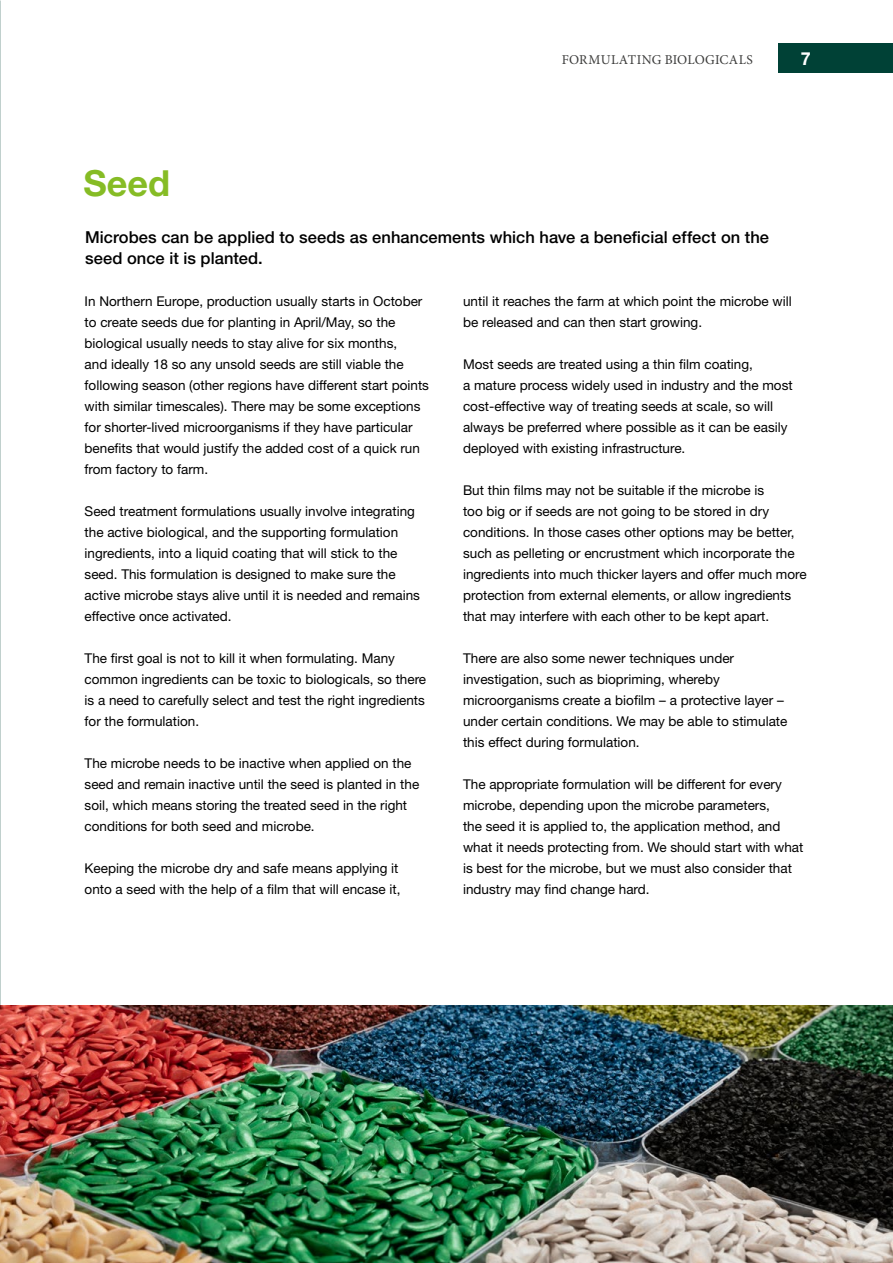
<style>
.page{position:relative;width:893px;height:1263px;background:#fff}
.page>*{position:absolute;margin:0;border:0;box-sizing:border-box;transform-origin:0 0}
.t1{font:700 36px "Helvetica Neue LT Std";color:#86bc25}
.t2{font:700 18px "Helvetica Neue LT Std";color:#fff}
.t3{font:500 16.5px/21px "Helvetica Neue LT Std";letter-spacing:.005em;color:#000}
.t4{font:13.5px/21px "Helvetica Neue LT Std";color:#000}
.t5{font:13.5px "Minion Pro";letter-spacing:.02em;color:#3c3c3b}
</style>
<div class="page">
<img style="left:0;top:1006px;width:893px;height:257px">
<div style="left:779px;top:43px;width:114px;height:30px;background:#004136"></div>
<h1 class="t1" style="left:84px;top:161px;width:88px">Seed</h1>
<p class="t5" style="left:562px;top:50px;width:193px">FORMULATING BIOLOGICALS</p>
<h2 class="t2" style="left:801px;top:47px;width:12px">7</h2>
<p class="t3" style="left:85px;top:226px;width:686px">Microbes can be applied to seeds as enhancements which have a beneficial effect on the seed once it is planted.</p>
<p class="t4" style="left:85px;top:291px;width:346px">In Northern Europe, production usually starts in October to create seeds due for planting in April/May, so the biological usually needs to stay alive for six months,<br>and ideally 18 so any unsold seeds are still viable the following season (other regions have different start points with similar timescales). There may be some exceptions for shorter-lived microorganisms if they have particular benefits that would justify the added cost of a quick run from factory to farm.</p>
<p class="t4" style="left:85px;top:501px;width:337px">Seed treatment formulations usually involve integrating the active biological, and the supporting formulation ingredients, into a liquid coating that will stick to the seed. This formulation is designed to make sure the active microbe stays alive until it is needed and remains effective once activated.</p>
<p class="t4" style="left:85px;top:648px;width:343px">The first goal is not to kill it when formulating. Many common ingredients can be toxic to biologicals, so there is a need to carefully select and test the right ingredients for the formulation.</p>
<p class="t4" style="left:85px;top:753px;width:336px">The microbe needs to be inactive when applied on the seed and remain inactive until the seed is planted in the soil, which means storing the treated seed in the right conditions for both seed and microbe.</p>
<p class="t4" style="left:85px;top:858px;width:317px">Keeping the microbe dry and safe means applying it onto a seed with the help of a film that will encase it,</p>
<p class="t4" style="left:463px;top:291px;width:330px">until it reaches the farm at which point the microbe will be released and can then start growing.</p>
<p class="t4" style="left:463px;top:354px;width:331px">Most seeds are treated using a thin film coating,<br>a mature process widely used in industry and the most cost-effective way of treating seeds at scale, so will always be preferred where possible as it can be easily deployed with existing infrastructure.</p>
<p class="t4" style="left:463px;top:480px;width:345px">But thin films may not be suitable if the microbe is<br>too big or if seeds are not going to be stored in dry conditions. In those cases other options may be better, such as pelleting or encrustment which incorporate the ingredients into much thicker layers and offer much more protection from external elements, or allow ingredients that may interfere with each other to be kept apart.</p>
<p class="t4" style="left:463px;top:648px;width:326px">There are also some newer techniques under investigation, such as biopriming, whereby microorganisms create a biofilm – a protective layer – under certain conditions. We may be able to stimulate this effect during formulation.</p>
<p class="t4" style="left:463px;top:774px;width:342px">The appropriate formulation will be different for every microbe, depending upon the microbe parameters,<br>the seed it is applied to, the application method, and what it needs protecting from. We should start with what is best for the microbe, but we must also consider that industry may find change hard.</p>
</div>
